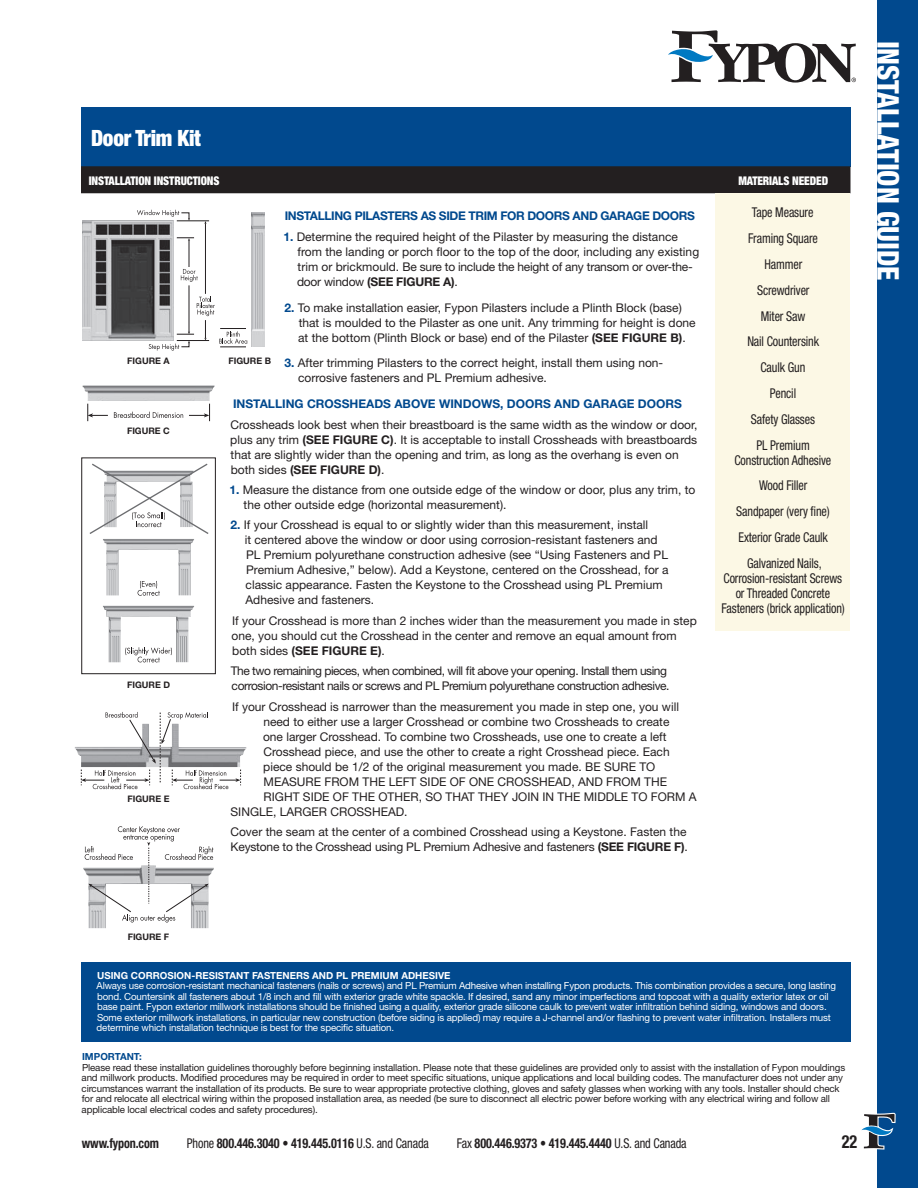
<style>
.page{position:relative;width:918px;height:1188px;background:#fff}
.page>*{position:absolute;margin:0;border:0;box-sizing:border-box;transform-origin:0 0}
.t1{font:800 condensed 30px "Helvetica Neue";letter-spacing:-.005em;color:#fff;scale:.95 1}
.t2{font:900 condensed 22.5px "Helvetica Neue";letter-spacing:-.01em;color:#fff;scale:.94 1}
.t3{font:700 condensed 18px "Helvetica Neue";color:#231f20;scale:.9 1}
.t4{font:condensed 13.5px/25.8px "Helvetica Neue";letter-spacing:-.01em;color:#231f20;text-align:center;scale:.9 1}
.t5{font:700 condensed 13.5px "Helvetica Neue";letter-spacing:-.01em;color:#231f20;scale:.9 1}
.t6{font:12px/15px "Helvetica Neue";color:#231f20}
.t7{font:12px/15px "Helvetica Neue";letter-spacing:-.04em;color:#231f20}
.t8{font:700 12px "Helvetica Neue";letter-spacing:-.015em;color:#01498e}
.t9{font:900 condensed 12px "Helvetica Neue";letter-spacing:-.01em;color:#fff;scale:.94 1}
.t10{font:9.75px/10.5px "Helvetica Neue";letter-spacing:-.015em;color:#fff}
.t11{font:9.75px/10.5px "Helvetica Neue";letter-spacing:-.015em;color:#231f20}
.t12{font:700 9.75px "Helvetica Neue";color:#fff}
.t13{font:700 9.75px "Helvetica Neue";color:#01498e}
.t14{font:700 9px "Helvetica Neue";color:#231f20}
.s1{font-weight:700;color:#01498e}
.s2{font-weight:700}
.s3{font-weight:400}
</style>
<div class="page">
<div style="left:877px;top:0;width:41px;height:1188px;background:#01498e"></div>
<svg style="left:861px;top:1113px;width:35px;height:37px"></svg>
<svg style="left:668px;top:30px;width:188px;height:53px"></svg>
<div style="left:81px;top:107px;width:769px;height:59px;background:#01498e"></div>
<div style="left:81px;top:166px;width:769px;height:27px;background:#231f20"></div>
<div style="left:716px;top:193px;width:134px;height:438px;background:#fcf8e5"></div>
<div style="left:81px;top:962px;width:769px;height:79px;background:#01498e"></div>
<hr style="left:177px;top:221px;width:32px;height:1px;background:#231f20">
<svg style="left:177px;top:238px;width:21px;height:44px"></svg>
<hr style="left:189px;top:285px;width:1px;height:47px;background:#231f20">
<hr style="left:205px;top:223px;width:1px;height:71px;background:#231f20">
<img style="left:82px;top:220px;width:91px;height:120px">
<svg style="left:137px;top:210px;width:53px;height:11px"></svg>
<img style="left:83px;top:385px;width:131px;height:16px">
<svg style="left:88px;top:404px;width:20px;height:17px"></svg>
<svg style="left:189px;top:404px;width:21px;height:17px"></svg>
<svg style="left:114px;top:412px;width:69px;height:6px"></svg>
<svg style="left:75px;top:712px;width:171px;height:77px"></svg>
<img style="left:83px;top:867px;width:131px;height:61px">
<svg style="left:85px;top:826px;width:128px;height:97px"></svg>
<div style="left:81px;top:458px;width:135px;height:216px;border:1px solid #231f20"></div>
<img style="left:103px;top:539px;width:91px;height:56px">
<img style="left:103px;top:606px;width:91px;height:56px">
<svg style="left:138px;top:581px;width:22px;height:15px"></svg>
<svg style="left:125px;top:647px;width:47px;height:15px"></svg>
<svg style="left:89px;top:463px;width:120px;height:71px"></svg>
<svg style="left:149px;top:296px;width:98px;height:55px"></svg>
<img style="left:251px;top:212px;width:14px;height:134px">
<h2 class="t2" style="left:91px;top:124px;width:118px">Door Trim Kit</h2>
<p class="t9" style="left:89px;top:173px;width:141px">INSTALLATION INSTRUCTIONS</p>
<p class="t9" style="left:738px;top:173px;width:97px">MATERIALS NEEDED</p>
<p class="t4" style="left:747px;top:200px;width:81px">Tape Measure<br>Framing Square<br>Hammer<br>Screwdriver<br>Miter Saw<br>Nail Countersink<br>Caulk Gun<br>Pencil<br>Safety Glasses<br>PL Premium</p>
<p class="t4" style="left:734px;top:447px;width:109px">Construction Adhesive<br>Wood Filler<br>Sandpaper (very fine)<br>Exterior Grade Caulk<br>Galvanized Nails,</p>
<p class="t4" style="left:722px;top:570px;width:138px;line-height:15px">Corrosion-resistant Screws or Threaded Concrete<br>Fasteners (brick application)</p>
<p class="t8" style="left:285px;top:209px;width:412px">INSTALLING PILASTERS AS SIDE TRIM FOR DOORS AND GARAGE DOORS</p>
<p class="t6" style="left:297px;top:229px;width:404px;text-indent:-14px"><span class="s1">1.</span> Determine the required height of the Pilaster by measuring the distance from the landing or porch floor to the top of the door, including any existing trim or brickmould. Be sure to include the height of any transom or over-the&shy;door window <span class="s2">(SEE FIGURE A)</span>.</p>
<p class="t6" style="left:298px;top:300px;width:399px;text-indent:-14px"><span class="s1">2.</span> To make installation easier, Fypon Pilasters include a Plinth Block (base) that is moulded to the Pilaster as one unit. Any trimming for height is done at the bottom (Plinth Block or base) end of the Pilaster <span class="s2">(SEE FIGURE B)</span>.</p>
<p class="t6" style="left:298px;top:355px;width:367px;text-indent:-14px"><span class="s1">3.</span> After trimming Pilasters to the correct height, install them using non&shy;corrosive fasteners and PL Premium adhesive.</p>
<p class="t8" style="left:233px;top:397px;width:450px">INSTALLING CROSSHEADS ABOVE WINDOWS, DOORS AND GARAGE DOORS</p>
<p class="t6" style="left:230px;top:417px;width:469px">Crossheads look best when their breastboard is the same width as the window or door, plus any trim <span class="s2">(SEE FIGURE C)</span>. It is acceptable to install Crossheads with breastboards that are slightly wider than the opening and trim, as long as the overhang is even on both sides <span class="s2">(SEE FIGURE D)</span>.</p>
<p class="t6" style="left:244px;top:482px;width:453px;text-indent:-14px"><span class="s1">1.</span> Measure the distance from one outside edge of the window or door, plus any trim, to the other outside edge (horizontal measurement).</p>
<p class="t6" style="left:245px;top:517px;width:425px;text-indent:-14px"><span class="s1">2.</span> If your Crosshead is equal to or slightly wider than this measurement, install<br>it centered above the window or door using corrosion-resistant fasteners and PL Premium polyurethane construction adhesive (see “Using Fasteners and PL Premium Adhesive,” below). Add a Keystone, centered on the Crosshead, for a classic appearance. Fasten the Keystone to the Crosshead using PL Premium Adhesive and fasteners.</p>
<p class="t6" style="left:232px;top:613px;width:467px">If your Crosshead is more than 2 inches wider than the measurement you made in step one, you should cut the Crosshead in the center and remove an equal amount from both sides <span class="s2">(SEE FIGURE E)</span>.</p>
<p class="t7" style="left:231px;top:663px;width:440px">The two remaining pieces, when combined, will fit above your opening. Install them using corrosion-resistant nails or screws and PL Premium polyurethane construction adhesive.</p>
<p class="t6" style="left:232px;top:699px;width:448px">If your Crosshead is narrower than the measurement you made in step one, you will</p>
<p class="t6" style="left:263px;top:714px;width:408px">need to either use a larger Crosshead or combine two Crossheads to create</p>
<p class="t6" style="left:263px;top:729px;width:405px">one larger Crosshead. To combine two Crossheads, use one to create a left</p>
<p class="t6" style="left:263px;top:744px;width:408px">Crosshead piece, and use the other to create a right Crosshead piece. Each</p>
<p class="t6" style="left:263px;top:759px;width:394px">piece should be 1/2 of the original measurement you made. BE SURE TO</p>
<p class="t6" style="left:264px;top:774px;width:405px">MEASURE FROM THE LEFT SIDE OF ONE CROSSHEAD, AND FROM THE</p>
<p class="t6" style="left:264px;top:789px;width:435px">RIGHT SIDE OF THE OTHER, SO THAT THEY JOIN IN THE MIDDLE TO FORM A</p>
<p class="t6" style="left:230px;top:804px;width:179px">SINGLE, LARGER CROSSHEAD.</p>
<p class="t6" style="left:230px;top:824px;width:459px">Cover the seam at the center of a combined Crosshead using a Keystone. Fasten the<br>Keystone to the Crosshead using PL Premium Adhesive and fasteners <span class="s2">(SEE FIGURE F)</span>.</p>
<p class="t14" style="left:228px;top:355px;width:44px">FIGURE B</p>
<p class="t14" style="left:127px;top:356px;width:44px">FIGURE A</p>
<p class="t14" style="left:127px;top:426px;width:44px">FIGURE C</p>
<p class="t14" style="left:127px;top:679px;width:44px">FIGURE D</p>
<p class="t14" style="left:127px;top:794px;width:44px">FIGURE E</p>
<h1 class="t1" style="left:907px;top:40px;width:254px;rotate:90deg">INSTALLATION GUIDE</h1>
<p class="t14" style="left:128px;top:931px;width:43px">FIGURE F</p>
<p class="t12" style="left:97px;top:969px;width:355px">USING CORROSION-RESISTANT FASTENERS AND PL PREMIUM ADHESIVE</p>
<p class="t10" style="left:97px;top:980px;width:741px">Always use corrosion-resistant mechanical fasteners (nails or screws) and PL Premium Adhesive when installing Fypon products. This combination provides a secure, long lasting bond. Countersink all fasteners about 1/8 inch and fill with exterior grade white spackle. If desired, sand any minor imperfections and topcoat with a quality exterior latex or oil base paint. Fypon exterior millwork installations should be finished using a quality, exterior grade silicone caulk to prevent water infiltration behind siding, windows and doors.<br>Some exterior millwork installations, in particular new construction (before siding is applied) may require a J-channel and/or flashing to prevent water infiltration. Installers must determine which installation technique is best for the specific situation.</p>
<p class="t13" style="left:82px;top:1051px;width:61px">IMPORTANT:</p>
<p class="t11" style="left:82px;top:1062px;width:765px">Please read these installation guidelines thoroughly before beginning installation. Please note that these guidelines are provided only to assist with the installation of Fypon mouldings and millwork products. Modified procedures may be required in order to meet specific situations, unique applications and local building codes. The manufacturer does not under any circumstances warrant the installation of its products. Be sure to wear appropriate protective clothing, gloves and safety glasses when working with any tools. Installer should check for and relocate all electrical wiring within the proposed installation area, as needed (be sure to disconnect all electric power before working with any electrical wiring and follow all applicable local electrical codes and safety procedures).</p>
<p class="t5" style="left:82px;top:1135px;width:87px">www.fypon.com</p>
<p class="t5" style="left:187px;top:1135px;width:270px"><span class="s3">Phone</span> 800.446.3040 • 419.445.0116 <span class="s3">U.S. and Canada</span></p>
<p class="t5" style="left:457px;top:1135px;width:257px"><span class="s3">Fax</span> 800.446.9373 • 419.445.4440 <span class="s3">U.S. and Canada</span></p>
<h3 class="t3" style="left:842px;top:1131px;width:19px">22</h3>
</div>
